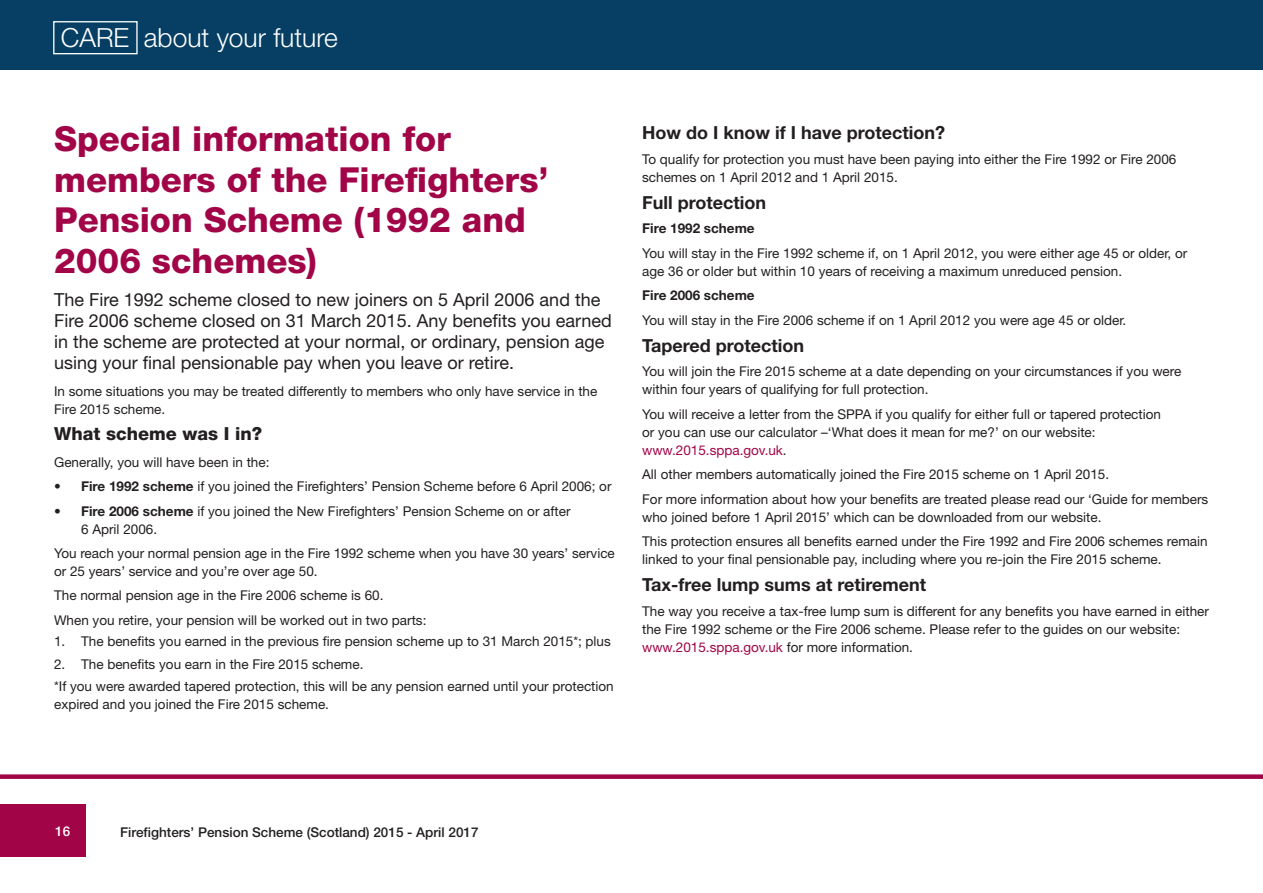
<style>
.page{position:relative;width:1263px;height:893px;background:#fff}
.page>*{position:absolute;margin:0;border:0;box-sizing:border-box;transform-origin:0 0}
.t1{font:800 34.5px/40.5px "Helvetica Neue LT Std";color:#a10547}
.t2{font:300 26.4px "Helvetica Neue LT Std";color:#fff}
.t3{font:18px/21px "Helvetica Neue LT Std";color:#231f20}
.t4{font:700 18px "Helvetica Neue LT Std";color:#231f20}
.t5{font:800 18px "Helvetica Neue LT Std";color:#231f20}
.t6{font:13.5px/18px "Helvetica Neue LT Std";color:#231f20}
.t7{font:500 13.5px "Helvetica Neue LT Std";color:#231f20}
.t8{font:700 13.5px "Helvetica Neue LT Std";color:#231f20}
.t9{font:500 13.5px "Helvetica Neue LT Std";color:#fff}
.s1{font-weight:700}
.s2{color:#a10547}
</style>
<div class="page">
<div style="left:0;top:0;width:1263px;height:70px;background:#063f63"></div>
<div style="left:53px;top:21px;width:85px;height:33px;border:1px solid #fff"></div>
<div style="left:0;top:805px;width:86px;height:52px;background:#a10547"></div>
<div style="left:0;top:774px;width:1263px;height:5px;background:#a10547"></div>
<h2 class="t2" style="left:61px;top:22px;width:279px">CARE about your future</h2>
<p class="t1" style="left:54px;top:118px;width:496px">Special information for members of the Firefighters’<br>Pension Scheme (1992 and<br>2006 schemes)</p>
<p class="t3" style="left:54px;top:289px;width:559px">The Fire 1992 scheme closed to new joiners on 5 April 2006 and the Fire 2006 scheme closed on 31 March 2015. Any benefits you earned in the scheme are protected at your normal, or ordinary, pension age using your final pensionable pay when you leave or retire.</p>
<p class="t6" style="left:54px;top:382px;width:545px">In some situations you may be treated differently to members who only have service in the<br>Fire 2015 scheme.</p>
<p class="t5" style="left:54px;top:423px;width:210px">What scheme was I in?</p>
<p class="t6" style="left:54px;top:453px;width:217px">Generally, you will have been in the:</p>
<p class="t6" style="left:54px;top:477px;width:559px"><span class="s1">• Fire 1992 scheme</span> if you joined the Firefighters’ Pension Scheme before 6 April 2006; or</p>
<p class="t6" style="left:81px;top:502px;width:491px;text-indent:-27px"><span class="s1">• Fire 2006 scheme</span> if you joined the New Firefighters’ Pension Scheme on or after<br>6 April 2006.</p>
<p class="t6" style="left:54px;top:544px;width:562px">You reach your normal pension age in the Fire 1992 scheme when you have 30 years’ service or 25 years’ service and you’re over age 50.</p>
<p class="t6" style="left:54px;top:586px;width:331px">The normal pension age in the Fire 2006 scheme is 60.</p>
<p class="t6" style="left:54px;top:611px;width:374px">When you retire, your pension will be worked out in two parts:</p>
<p class="t6" style="left:54px;top:632px;width:558px">1. The benefits you earned in the previous fire pension scheme up to 31 March 2015*; plus</p>
<p class="t6" style="left:54px;top:655px;width:311px">2. The benefits you earn in the Fire 2015 scheme.</p>
<p class="t6" style="left:54px;top:677px;width:561px">*If you were awarded tapered protection, this will be any pension earned until your protection expired and you joined the Fire 2015 scheme.</p>
<p class="t4" style="left:642px;top:122px;width:304px">How do I know if I have protection?</p>
<p class="t6" style="left:642px;top:150px;width:536px">To qualify for protection you must have been paying into either the Fire 1992 or Fire 2006 schemes on 1 April 2012 and 1 April 2015.</p>
<p class="t4" style="left:642px;top:192px;width:125px">Full protection</p>
<p class="t8" style="left:642px;top:220px;width:114px">Fire 1992 scheme</p>
<p class="t6" style="left:642px;top:244px;width:547px">You will stay in the Fire 1992 scheme if, on 1 April 2012, you were either age 45 or older, or age 36 or older but within 10 years of receiving a maximum unreduced pension.</p>
<p class="t8" style="left:642px;top:287px;width:114px">Fire 2006 scheme</p>
<p class="t6" style="left:642px;top:311px;width:486px">You will stay in the Fire 2006 scheme if on 1 April 2012 you were age 45 or older.</p>
<p class="t4" style="left:642px;top:334px;width:164px">Tapered protection</p>
<p class="t6" style="left:642px;top:362px;width:541px">You will join the Fire 2015 scheme at a date depending on your circumstances if you were within four years of qualifying for full protection.</p>
<p class="t6" style="left:642px;top:405px;width:520px">You will receive a letter from the SPPA if you qualify for either full or tapered protection or you can use our calculator –‘What does it mean for me?’ on our website: <span class="s2">www.2015.sppa.gov.uk</span>.</p>
<p class="t6" style="left:642px;top:465px;width:468px">All other members automatically joined the Fire 2015 scheme on 1 April 2015.</p>
<p class="t6" style="left:642px;top:489px;width:568px">For more information about how your benefits are treated please read our ‘Guide for members who joined before 1 April 2015’ which can be downloaded from our website.</p>
<p class="t6" style="left:642px;top:532px;width:567px">This protection ensures all benefits earned under the Fire 1992 and Fire 2006 schemes remain linked to your final pensionable pay, including where you re-join the Fire 2015 scheme.</p>
<p class="t4" style="left:642px;top:574px;width:285px">Tax-free lump sums at retirement</p>
<p class="t6" style="left:642px;top:602px;width:568px">The way you receive a tax-free lump sum is different for any benefits you have earned in either the Fire 1992 scheme or the Fire 2006 scheme. Please refer to the guides on our website: <span class="s2">www.2015.sppa.gov.uk</span> for more information.</p>
<p class="t9" style="left:55px;top:823px;width:17px">16</p>
<p class="t7" style="left:120px;top:824px;width:360px">Firefighters’ Pension Scheme (Scotland) 2015 - April 2017</p>
</div>
